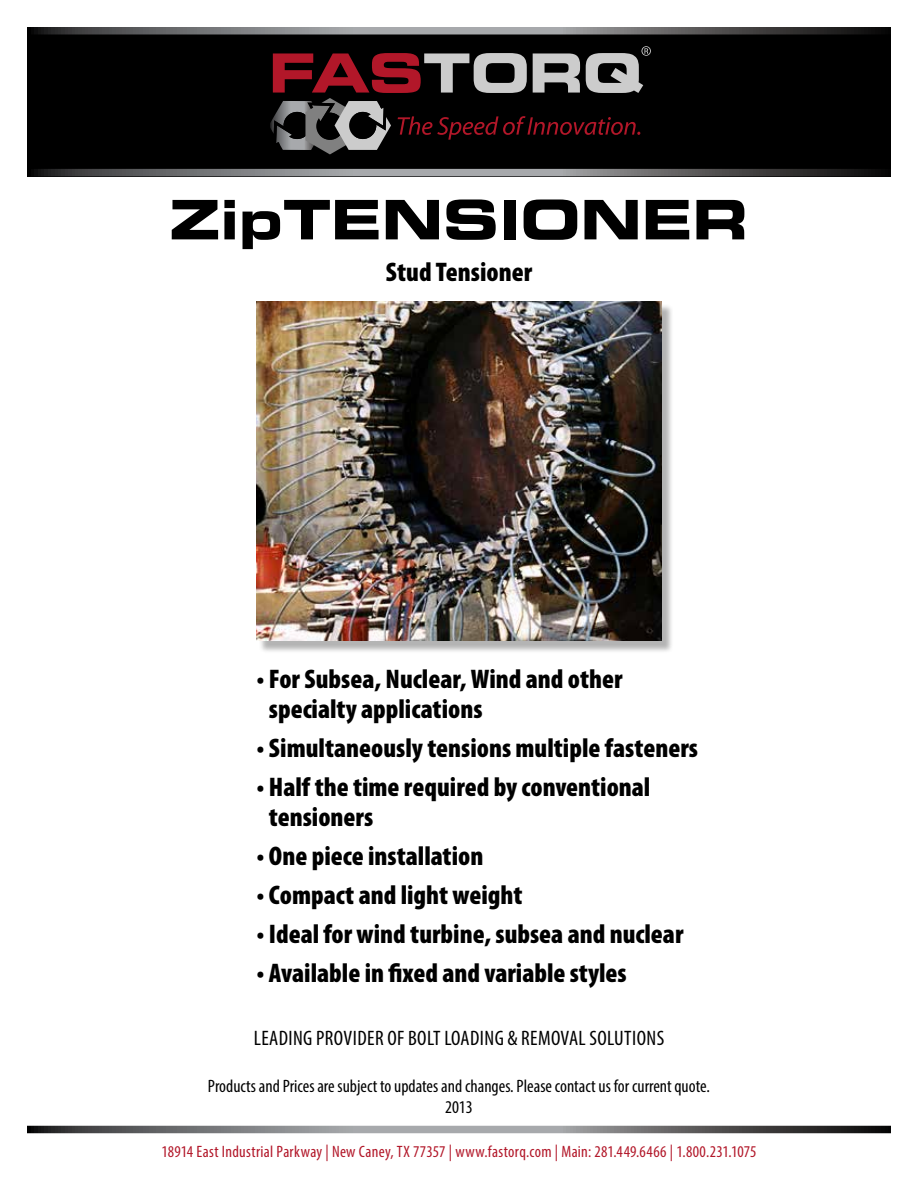
<style>
.page{position:relative;width:918px;height:1188px;background:#fff}
.page>*{position:absolute;margin:0;border:0;box-sizing:border-box;transform-origin:0 0}
.t1{font:54px "Palindrome Expanded S Si Bold Expanded";color:#000}
.t2{font:900 condensed 27px/30px "Myriad Pro";color:#000}
.t3{font:condensed 21px "Myriad Pro";letter-spacing:.02em;color:#000}
.t4{font:condensed 18px/21.6px "Myriad Pro";color:#000;text-align:center}
.t5{font:condensed 16.5px "Myriad Pro";letter-spacing:.015em;color:#b21729}
</style>
<div class="page">
<div style="left:27px;top:27px;width:864px;height:149px;background:#000"></div>
<svg style="left:34px;top:169px;width:847px;height:7px;background:#707072"></svg>
<svg style="left:27px;top:1126px;width:864px;height:7px;background:#6e6e70"></svg>
<svg style="left:34px;top:27px;width:847px;height:7px;background:#707072"></svg>
<svg style="left:270px;top:46px;width:381px;height:108px"></svg>
<div style="left:259px;top:304px;width:415px;height:349px;background:#000;opacity:.3"></div>
<img style="left:256px;top:302px;width:406px;height:338px">
<h1 class="t1" style="left:170px;top:181px;width:580px">ZipTENSIONER</h1>
<p class="t2" style="left:386px;top:257px;width:148px">Stud Tensioner</p>
<p class="t2" style="left:269px;top:663px;width:355px;text-indent:-12px">• For Subsea, Nuclear, Wind and other specialty applications</p>
<p class="t2" style="left:256px;top:732px;width:443px">• Simultaneously tensions multiple fasteners</p>
<p class="t2" style="left:269px;top:771px;width:383px;text-indent:-12px">• Half the time required by conventional tensioners</p>
<p class="t2" style="left:256px;top:840px;width:228px">• One piece installation</p>
<p class="t2" style="left:256px;top:879px;width:268px">• Compact and light weight</p>
<p class="t2" style="left:256px;top:918px;width:428px">• Ideal for wind turbine, subsea and nuclear</p>
<p class="t2" style="left:256px;top:957px;width:372px">• Available in fixed and variable styles</p>
<p class="t3" style="left:254px;top:1025px;width:412px">Leading provider of bolt loading &amp; removal solutions</p>
<p class="t4" style="left:208px;top:1075px;width:504px">Products and Prices are subject to updates and changes. Please contact us for current quote.<br>2013</p>
<p class="t5" style="left:162px;top:1142px;width:596px">18914 East Industrial Parkway | New Caney, TX 77357 | www.fastorq.com | Main: 281.449.6466 | 1.800.231.1075</p>
</div>
